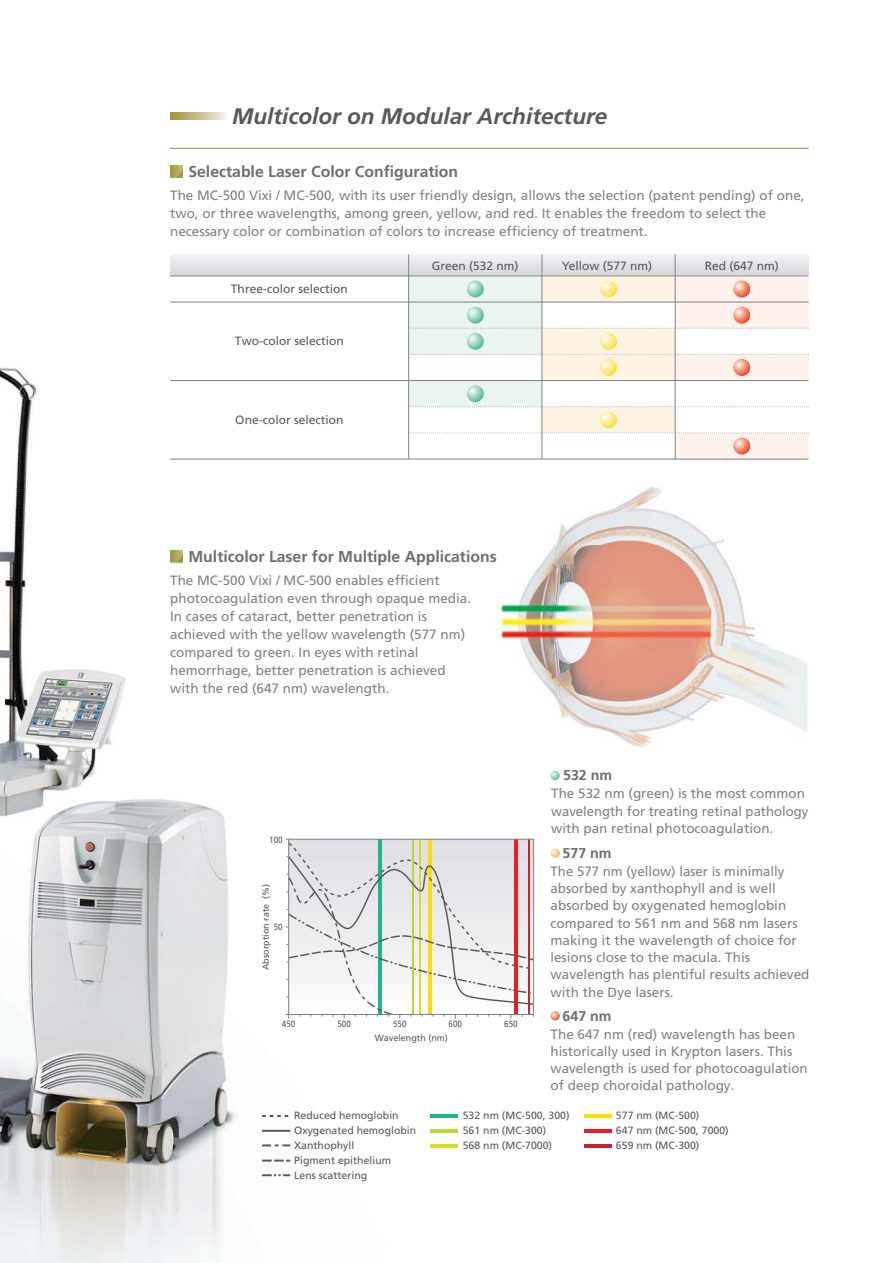
<style>
.page{position:relative;width:894px;height:1263px;background:#fff}
.page>*{position:absolute;margin:0;border:0;box-sizing:border-box;transform-origin:0 0}
.t1{font:italic 700 22.5px "Frutiger";color:#58595b}
.t2{font:700 15.75px "Frutiger";color:#6d6e70}
.t3{font:700 14.25px "Frutiger";color:#6d6e70}
.t4{font:13.5px/17.2px "Frutiger";color:#808285}
.t5{font:12px "Frutiger";color:#58595b}
.t6{font:10.5px/15px "Frutiger";color:#58595b}
.t7{font:9px "Frutiger";color:#58595b}
.t8{font:9px "Frutiger";color:#58595b;scale:.9 1}
</style>
<div class="page">
<img style="left:0;top:112px;width:809px;height:1151px">
<div style="left:170px;top:254px;width:638px;height:22px;background:linear-gradient(to right,#e4e3e7,#e4e3e7)"></div>
<div style="left:675px;top:276px;width:133px;height:26px;background:#fff1eb"></div>
<div style="left:675px;top:302px;width:133px;height:26px;background:#fff1eb"></div>
<div style="left:675px;top:354px;width:133px;height:26px;background:#fff1eb"></div>
<div style="left:675px;top:433px;width:133px;height:26px;background:#fff1eb"></div>
<div style="left:541px;top:407px;width:134px;height:26px;background:#fff4e3"></div>
<div style="left:408px;top:381px;width:134px;height:26px;background:#eaf5ef"></div>
<div style="left:408px;top:302px;width:133px;height:52px;background:#eaf5ef"></div>
<div style="left:408px;top:276px;width:134px;height:26px;background:#eaf5ef"></div>
<div style="left:541px;top:328px;width:134px;height:52px;background:#fff4e3"></div>
<div style="left:541px;top:276px;width:134px;height:26px;background:#fff4e3"></div>
<svg style="left:467px;top:385px;width:16px;height:17px"></svg>
<svg style="left:467px;top:333px;width:16px;height:17px"></svg>
<svg style="left:467px;top:307px;width:16px;height:16px"></svg>
<svg style="left:467px;top:281px;width:16px;height:16px"></svg>
<svg style="left:600px;top:281px;width:16px;height:16px"></svg>
<svg style="left:600px;top:333px;width:16px;height:17px"></svg>
<svg style="left:600px;top:359px;width:16px;height:17px"></svg>
<svg style="left:600px;top:411px;width:16px;height:17px"></svg>
<svg style="left:733px;top:281px;width:17px;height:16px"></svg>
<svg style="left:733px;top:307px;width:17px;height:16px"></svg>
<svg style="left:733px;top:359px;width:17px;height:17px"></svg>
<svg style="left:733px;top:438px;width:17px;height:16px"></svg>
<hr style="left:170px;top:459px;width:638px;height:1px;background:#808285">
<hr style="left:170px;top:276px;width:638px;height:1px;background:#808285">
<hr style="left:170px;top:302px;width:638px;height:1px;background:#808285">
<hr style="left:170px;top:380px;width:638px;height:1px;background:#808285">
<hr style="left:674px;top:254px;width:1px;height:205px;background:#808285">
<hr style="left:541px;top:254px;width:1px;height:205px;background:#808285">
<hr style="left:408px;top:254px;width:1px;height:205px;background:#808285">
<svg style="left:409px;top:433px;width:398px;height:1px"></svg>
<svg style="left:408px;top:354px;width:399px;height:1px"></svg>
<svg style="left:408px;top:406px;width:400px;height:1px"></svg>
<svg style="left:408px;top:328px;width:400px;height:1px"></svg>
<svg style="left:550px;top:848px;width:9px;height:9px"></svg>
<svg style="left:550px;top:1011px;width:9px;height:9px"></svg>
<svg style="left:285px;top:839px;width:249px;height:179px"></svg>
<hr style="left:584px;top:1114px;width:27px;height:3px;background:#fd0">
<hr style="left:584px;top:1129px;width:27px;height:3px;background:#ed1c24">
<hr style="left:584px;top:1144px;width:27px;height:4px;background:#c9252b">
<hr style="left:430px;top:1114px;width:28px;height:3px;background:#1cb78d">
<hr style="left:430px;top:1129px;width:28px;height:3px;background:#bed730">
<hr style="left:430px;top:1144px;width:28px;height:4px;background:#d7df23">
<svg style="left:262px;top:1174px;width:28px;height:2px"></svg>
<svg style="left:262px;top:1115px;width:28px;height:2px"></svg>
<hr style="left:262px;top:1130px;width:28px;height:2px;background:#58595b">
<svg style="left:262px;top:1159px;width:28px;height:2px"></svg>
<svg style="left:262px;top:1144px;width:28px;height:2px"></svg>
<hr style="left:170px;top:148px;width:638px;height:1px;background:#958b33">
<svg style="left:170px;top:113px;width:57px;height:7px"></svg>
<svg style="left:170px;top:550px;width:13px;height:12px"></svg>
<svg style="left:170px;top:165px;width:13px;height:13px"></svg>
<img style="left:484px;top:473px;width:325px;height:293px">
<svg style="left:550px;top:771px;width:9px;height:9px"></svg>
<h1 class="t1" style="left:232px;top:108px;width:377px">Multicolor on Modular Architecture</h1>
<p class="t2" style="left:188px;top:165px;width:271px">Selectable Laser Color Configuration</p>
<p class="t4" style="left:170px;top:188px;width:635px;line-height:18px">The MC-500 Vixi / MC-500, with its user friendly design, allows the selection (patent pending) of one, two, or three wavelengths, among green, yellow, and red. It enables the freedom to select the necessary color or combination of colors to increase efficiency of treatment.</p>
<p class="t5" style="left:231px;top:284px;width:118px">Three-color selection</p>
<p class="t5" style="left:235px;top:336px;width:110px">Two-color selection</p>
<p class="t5" style="left:235px;top:415px;width:110px">One-color selection</p>
<p class="t5" style="left:432px;top:261px;width:88px">Green (532 nm)</p>
<p class="t5" style="left:561px;top:261px;width:92px">Yellow (577 nm)</p>
<p class="t5" style="left:704px;top:261px;width:76px">Red (647 nm)</p>
<p class="t2" style="left:188px;top:550px;width:310px">Multicolor Laser for Multiple Applications</p>
<p class="t4" style="left:170px;top:572px;width:302px;line-height:18px">The MC-500 Vixi / MC-500 enables efficient photocoagulation even through opaque media.<br>In cases of cataract, better penetration is achieved with the yellow wavelength (577 nm) compared to green. In eyes with retinal hemorrhage, better penetration is achieved with the red (647 nm) wavelength.</p>
<p class="t8" style="left:269px;top:836px;width:17px">100</p>
<p class="t7" style="left:262px;top:970px;width:88px;rotate:-90deg">Absorption rate (%)</p>
<p class="t8" style="left:274px;top:923px;width:12px">50</p>
<p class="t8" style="left:282px;top:1020px;width:17px">450</p>
<p class="t8" style="left:337px;top:1020px;width:17px">500</p>
<p class="t8" style="left:393px;top:1020px;width:17px">550</p>
<p class="t8" style="left:448px;top:1020px;width:17px">600</p>
<p class="t8" style="left:504px;top:1020px;width:17px">650</p>
<p class="t7" style="left:375px;top:1034px;width:75px">Wavelength (nm)</p>
<p class="t3" style="left:563px;top:770px;width:51px">532 nm</p>
<p class="t4" style="left:551px;top:786px;width:258px">The 532 nm (green) is the most common wavelength for treating retinal pathology with pan retinal photocoagulation.</p>
<p class="t3" style="left:562px;top:847px;width:51px">577 nm</p>
<p class="t4" style="left:550px;top:863px;width:260px">The 577 nm (yellow) laser is minimally absorbed by xanthophyll and is well absorbed by oxygenated hemoglobin compared to 561 nm and 568 nm lasers making it the wavelength of choice for lesions close to the macula. This wavelength has plentiful results achieved with the Dye lasers.</p>
<p class="t3" style="left:562px;top:1010px;width:51px">647 nm</p>
<p class="t4" style="left:550px;top:1026px;width:258px">The 647 nm (red) wavelength has been historically used in Krypton lasers. This wavelength is used for photocoagulation of deep choroidal pathology.</p>
<p class="t6" style="left:462px;top:1109px;width:108px">532 nm (MC-500, 300)<br>561 nm (MC-300)<br>568 nm (MC-7000)</p>
<p class="t6" style="left:294px;top:1109px;width:123px">Reduced hemoglobin<br>Oxygenated hemoglobin<br>Xanthophyll<br>Pigment epithelium<br>Lens scattering</p>
<p class="t6" style="left:616px;top:1109px;width:114px">577 nm (MC-500)<br>647 nm (MC-500, 7000)<br>659 nm (MC-300)</p>
</div>
